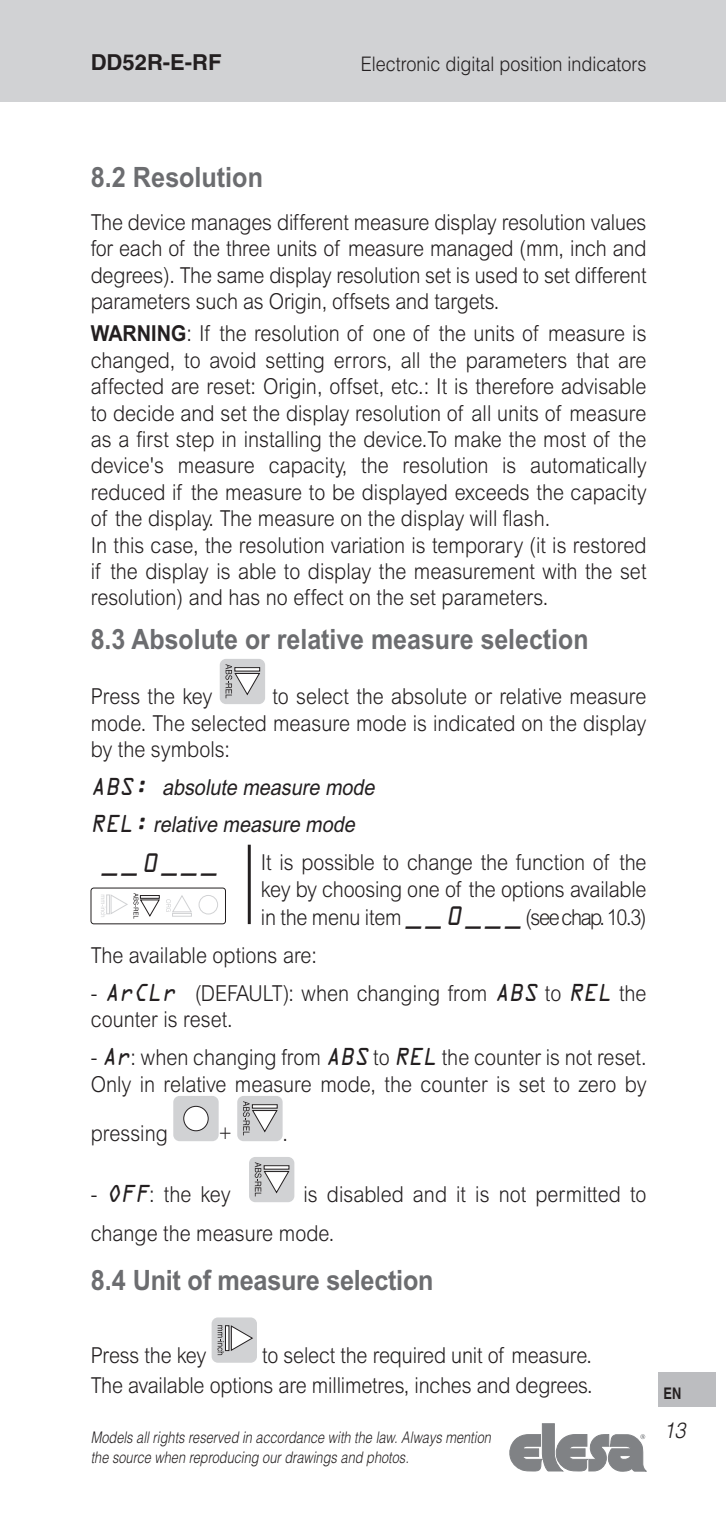
<style>
.page{position:relative;width:726px;height:1520px;background:#fff}
.page>*{position:absolute;margin:0;border:0;box-sizing:border-box;transform-origin:0 0}
.TESTO_SPAZIO_DOPO{font:700 28px "Arial MT Std";color:#6c6d70;scale:.89 1}
.TESTO_rientri_num_-_spazio_dopo{font:700 28px "Arial MT Std";letter-spacing:-.01em;color:#6c6d70;scale:.9 1}
.TESTO_SPAZIO_DOPO-2{font:700 28px "Arial MT Std";color:#6c6d70;scale:.9 1}
.PARAMETRI{font:italic 24px "OCRA Std";color:#231f20;scale:.9 1}
.TESTO_SPAZIO_DOPO-3{font:300 22px/26.4px "Arial MT Std";color:#231f20;scale:.9 1}
.TESTO{font:300 22px/26.4px "Arial MT Std";color:#231f20;text-align:justify;scale:.9 1}
.TESTO_rientri_num_-_spazio_dopo-2{font:300 22px "Arial MT Std";letter-spacing:-.01em;color:#231f20;scale:.9 1}
.TESTO_SPAZIO_DOPO-4{font:italic 22px "Arial MT Std";color:#231f20;scale:.9 1}
.t1{font:700 22px "Helvetica LT Std";color:#231f20}
.t2{font:italic 300 22px "Helvetica LT Std";color:#231f20;scale:.9 1}
.t3{font:300 20px "Helvetica LT Std";color:#231f20;scale:.9 1}
.t4{font:italic 300 16px/19.2px "Helvetica LT Std";color:#231f20;scale:.8 1}
.t5{font:700 16px "Helvetica LT Std";color:#231f20;scale:.8 1}
.s1{font-weight:700}
.s2{font-family:"OCRA Std"}
.s3{font-family:"OCRA Std";font-weight:400;font-style:italic;font-size:24px}
.s4{font-family:"OCRA Std";font-weight:400;font-style:italic}
</style>
<div class="page">
<div style="left:0;top:0;width:726px;height:102px;background:#d1d2d4"></div>
<svg style="left:509px;top:1423px;width:137px;height:48px"></svg>
<div style="left:658px;top:1372px;width:57px;height:34px;background:#bcbdc0"></div>
<div style="left:220px;top:659px;width:45px;height:45px;background:#d1d2d4;border-radius:6px"></div>
<svg style="left:225px;top:664px;width:36px;height:34px"></svg>
<div style="left:91px;top:887px;width:135px;height:37px;border:1px solid #231f20;border-radius:3px"></div>
<svg style="left:101px;top:893px;width:59px;height:25px"></svg>
<div style="left:199px;top:895px;width:19px;height:19px;border:1px solid #d1d2d4;border-radius:50%"></div>
<svg style="left:166px;top:895px;width:26px;height:21px"></svg>
<hr style="left:248px;top:844px;width:3px;height:80px;background:#231f20">
<div style="left:173px;top:1095px;width:46px;height:46px;background:#d1d2d4;border-radius:6px"></div>
<div style="left:184px;top:1106px;width:24px;height:24px;background:#fff;border-radius:50%"></div>
<div style="left:183px;top:1105px;width:26px;height:26px;border:1px solid #231f20;border-radius:50%"></div>
<div style="left:237px;top:1095px;width:45px;height:46px;background:#d1d2d4;border-radius:6px"></div>
<svg style="left:243px;top:1101px;width:35px;height:34px"></svg>
<div style="left:249px;top:1156px;width:45px;height:46px;background:#d1d2d4;border-radius:6px"></div>
<svg style="left:255px;top:1162px;width:35px;height:34px"></svg>
<div style="left:212px;top:1317px;width:45px;height:45px;background:#d1d2d4;border-radius:6px"></div>
<svg style="left:230px;top:1325px;width:23px;height:26px"></svg>
<div style="left:225px;top:1325px;width:4px;height:26px;border:1px solid #231f20"></div>
<svg style="left:217px;top:1325px;width:7px;height:30px"></svg>
<p class="t1" style="left:91px;top:48px;width:132px">DD52R-E-RF</p>
<p class="t3" style="left:361px;top:51px;width:319px">Electronic digital position indicators</p>
<p class="TESTO_SPAZIO_DOPO-2" style="left:91px;top:160px;width:193px">8.2 Resolution</p>
<p class="TESTO_SPAZIO_DOPO-3" style="left:91px;top:209px;width:619px;text-align:justify">The device manages different measure display resolution values for each of the three units of measure managed (mm, inch and degrees). The same display resolution set is used to set different parameters such as Origin, offsets and targets.</p>
<p class="TESTO" style="left:91px;top:320px;width:619px"><span class="s1">WARNING</span>: If the resolution of one of the units of measure is changed, to avoid setting errors, all the parameters that are affected are reset: Origin, offset, etc.: It is therefore advisable to decide and set the display resolution of all units of measure as a first step in installing the device.To make the most of the device's measure capacity, the resolution is automatically reduced if the measure to be displayed exceeds the capacity of the display. The measure on the display will flash.</p>
<p class="TESTO" style="left:91px;top:531px;width:619px">In this case, the resolution variation is temporary (it is restored if the display is able to display the measurement with the set resolution) and has no effect on the set parameters.</p>
<p class="TESTO_SPAZIO_DOPO" style="left:91px;top:622px;width:561px">8.3 Absolute or relative measure selection</p>
<p class="TESTO_SPAZIO_DOPO-3" style="left:91px;top:683px;width:137px">Press the key</p>
<p class="TESTO_SPAZIO_DOPO-3" style="left:91px;top:683px;width:619px;text-align:justify;text-indent:182px">to select the absolute or relative measure mode. The selected measure mode is indicated on the display by the symbols:</p>
<p class="TESTO_SPAZIO_DOPO-4" style="left:91px;top:774px;width:322px"><span class="s2">ABS:</span> absolute measure mode</p>
<p class="TESTO_SPAZIO_DOPO-4" style="left:91px;top:812px;width:300px"><span class="s2">REL:</span> relative measure mode</p>
<p class="PARAMETRI" style="left:102px;top:852px;width:134px">__0___</p>
<p class="TESTO_SPAZIO_DOPO-3" style="left:261px;top:849px;width:430px">It is possible to change the function of the key by choosing one of the options available</p>
<p class="TESTO_SPAZIO_DOPO-3" style="left:261px;top:904px;width:430px">in the menu item <span class="s3">__0___</span>(see chap. 10.3)</p>
<p class="TESTO_SPAZIO_DOPO-3" style="left:91px;top:942px;width:253px">The available options are:</p>
<p class="TESTO_SPAZIO_DOPO-3" style="left:91px;top:980px;width:619px">- <span class="s4">ArCLr</span> (DEFAULT): when changing from <span class="s4">ABS</span> to <span class="s4">REL</span> the counter is reset.</p>
<p class="TESTO_SPAZIO_DOPO-3" style="left:91px;top:1044px;width:619px">- <span class="s4">Ar</span>: when changing from <span class="s4">ABS</span> to <span class="s4">REL</span> the counter is not reset.<br>Only in relative measure mode, the counter is set to zero by</p>
<p class="TESTO_SPAZIO_DOPO-3" style="left:91px;top:1120px;width:87px">pressing</p>
<p class="TESTO_SPAZIO_DOPO-3" style="left:219px;top:1120px;width:16px">+</p>
<p class="TESTO_SPAZIO_DOPO-3" style="left:282px;top:1120px;width:8px">.</p>
<p class="TESTO_SPAZIO_DOPO-3" style="left:91px;top:1181px;width:157px">- <span class="s4">OFF</span>: the key</p>
<p class="TESTO_SPAZIO_DOPO-3" style="left:91px;top:1175px;width:619px;line-height:38.4px;text-indent:213px">is disabled and it is not permitted to change the measure mode.</p>
<p class="TESTO_rientri_num_-_spazio_dopo" style="left:91px;top:1264px;width:382px">8.4 Unit of measure selection</p>
<p class="TESTO_rientri_num_-_spazio_dopo-2" style="left:91px;top:1342px;width:130px">Press the key</p>
<p class="TESTO_rientri_num_-_spazio_dopo-2" style="left:262px;top:1342px;width:368px">to select the required unit of measure.</p>
<p class="TESTO_rientri_num_-_spazio_dopo-2" style="left:91px;top:1373px;width:559px">The available options are millimetres, inches and degrees.</p>
<p class="t4" style="left:91px;top:1428px;width:502px">Models all rights reserved in accordance with the law. Always mention the source when reproducing our drawings and photos.</p>
<p class="t5" style="left:663px;top:1383px;width:24px">EN</p>
<p class="t2" style="left:663px;top:1416px;width:26px">13</p>
</div>
